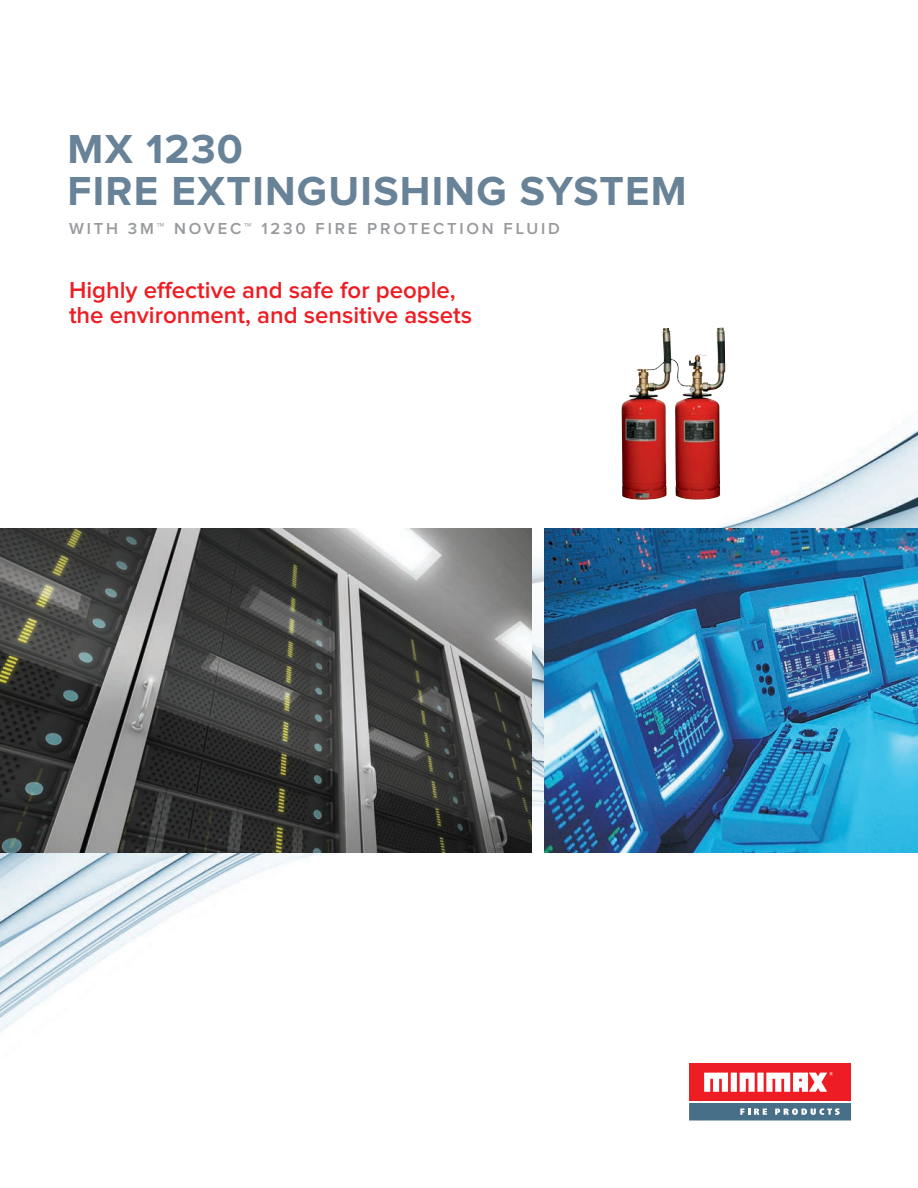
<style>
.page{position:relative;width:918px;height:1188px;background:#fff}
.page>*{position:absolute;margin:0;border:0;box-sizing:border-box;transform-origin:0 0}
.t1{font:700 42px/42px "Proxima Nova";letter-spacing:.03em;color:#688298}
.subheads{font:600 24px/25.5px "Proxima Nova";color:#ee1d23}
.t2{font:600 16.5px "Proxima Nova";letter-spacing:.17em;color:#97999c}
</style>
<div class="page">
<img style="left:531px;top:529px;width:387px;height:324px">
<img style="left:638px;top:327px;width:280px;height:212px">
<img style="left:0;top:853px;width:321px;height:179px">
<img style="left:689px;top:328px;width:31px;height:56px">
<img style="left:0;top:529px;width:531px;height:324px">
<div style="left:689px;top:1103px;width:162px;height:17px;background:#476f87"></div>
<div style="left:689px;top:1063px;width:162px;height:38px;background:#ee1d23"></div>
<svg style="left:704px;top:1072px;width:129px;height:20px"></svg>
<svg style="left:740px;top:1109px;width:27px;height:6px"></svg>
<svg style="left:775px;top:1108px;width:65px;height:7px"></svg>
<p class="t1" style="left:68px;top:130px;width:621px">MX 1230<br>FIRE EXTINGUISHING SYSTEM</p>
<p class="t2" style="left:69px;top:220px;width:492px">WITH 3M™ NOVEC™ 1230 FIRE PROTECTION FLUID</p>
<p class="subheads" style="left:69px;top:278px;width:405px">Highly effective and safe for people, the environment, and sensitive assets</p>
</div>
